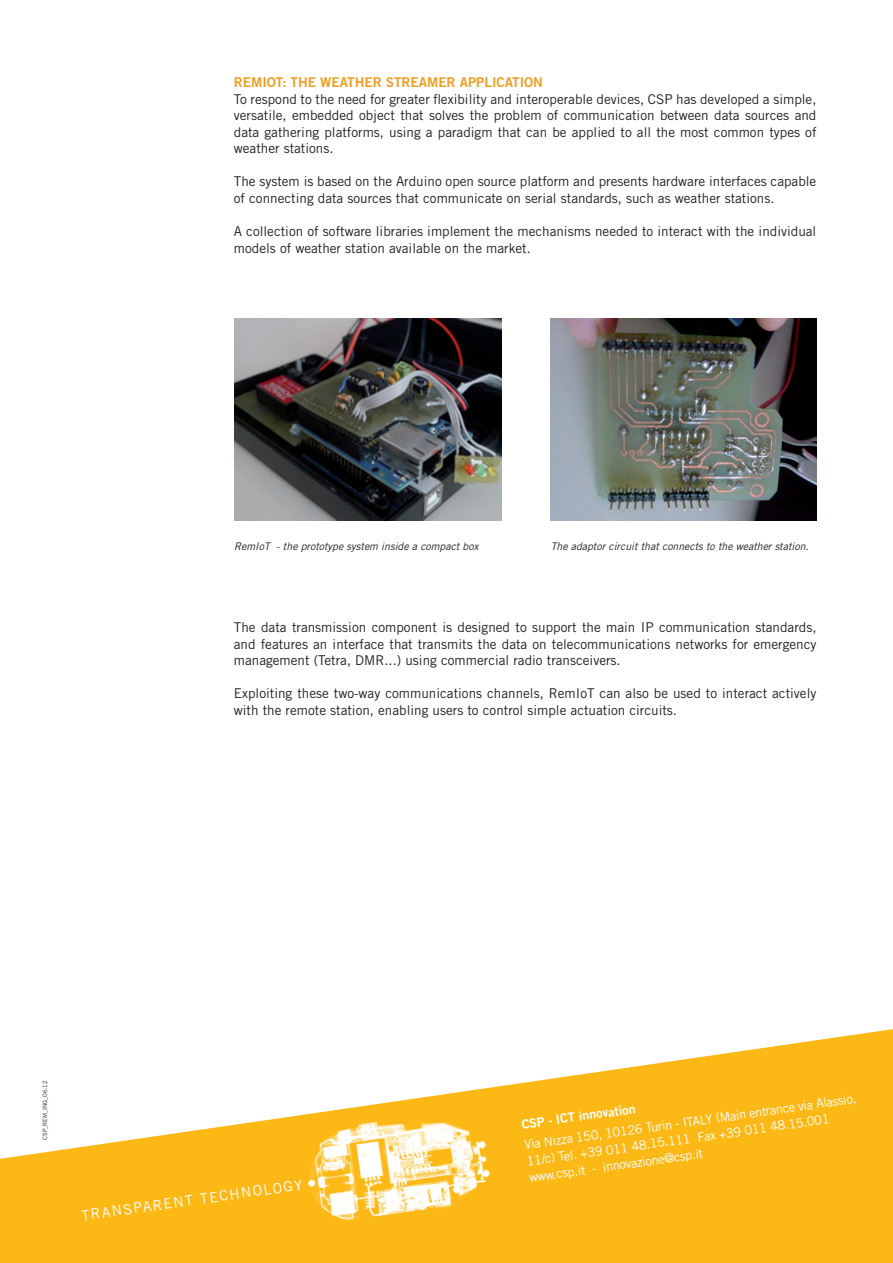
<style>
.page{position:relative;width:893px;height:1263px;background:#fff}
.page>*{position:absolute;margin:0;border:0;box-sizing:border-box;transform-origin:0 0}
.t1{font:14.25px "Trade Gothic";color:#fff}
.t2{font:13.5px/16.5px "Trade Gothic";color:#231f20}
.t3{font:13.5px "Trade Gothic Bold Two";color:#ee9e25}
.t4{font:12.75px/16.5px "Trade Gothic";color:#fff}
.t5{font:12.75px "Trade Gothic Bold Two";color:#fff}
.t6{font:italic 10.5px "Trade Gothic";color:#231f20}
.t7{font:6px "Trade Gothic";color:#231f20}
</style>
<div class="page">
<svg style="left:0;top:1029px;width:893px;height:234px;fill:#fcb814"></svg>
<img style="left:296px;top:1097px;width:219px;height:145px">
<img style="left:234px;top:319px;width:268px;height:202px">
<img style="left:551px;top:319px;width:266px;height:201px">
<p class="t3" style="left:234px;top:74px;width:311px">REMIOT: THE WEATHER STREAMER APPLICATION</p>
<p class="t2" style="left:234px;top:91px;width:584px;text-align:justify">To respond to the need for greater flexibility and interoperable devices, CSP has developed a simple, versatile, embedded object that solves the problem of communication between data sources and data gathering platforms, using a paradigm that can be applied to all the most common types of weather stations.</p>
<p class="t2" style="left:234px;top:173px;width:584px">The system is based on the Arduino open source platform and presents hardware interfaces capable of connecting data sources that communicate on serial standards, such as weather stations.</p>
<p class="t2" style="left:234px;top:223px;width:584px">A collection of software libraries implement the mechanisms needed to interact with the individual models of weather station available on the market.</p>
<p class="t6" style="left:234px;top:540px;width:246px">RemIoT - the prototype system inside a compact box</p>
<p class="t6" style="left:551px;top:540px;width:260px">The adaptor circuit that connects to the weather station.</p>
<p class="t2" style="left:234px;top:619px;width:584px;text-align:justify">The data transmission component is designed to support the main IP communication standards, and features an interface that transmits the data on telecommunications networks for emergency management (Tetra, DMR...) using commercial radio transceivers.</p>
<p class="t2" style="left:234px;top:685px;width:584px">Exploiting these two-way communications channels, RemIoT can also be used to interact actively with the remote station, enabling users to control simple actuation circuits.</p>
<p class="t7" style="left:41px;top:1140px;width:61px;rotate:-90deg">CSP_REM_ING_06.12</p>
<p class="t1" style="left:80px;top:1207px;width:224px;rotate:-8deg">TRANSPARENT TECHNOLOGY</p>
<p class="t4" style="left:523px;top:1136px;width:336px;rotate:-8deg">Via Nizza 150, 10126 Turin - ITALY (Main entrance via Alassio,<br>11/c) Tel. +39 011 48.15.111 Fax +39 011 48.15.001</p>
<p class="t5" style="left:521px;top:1116px;width:117px;rotate:-8deg">CSP - ICT innovation</p>
<p class="t4" style="left:528px;top:1169px;width:177px;rotate:-8deg">www.csp.it - innovazione@csp.it</p>
</div>
